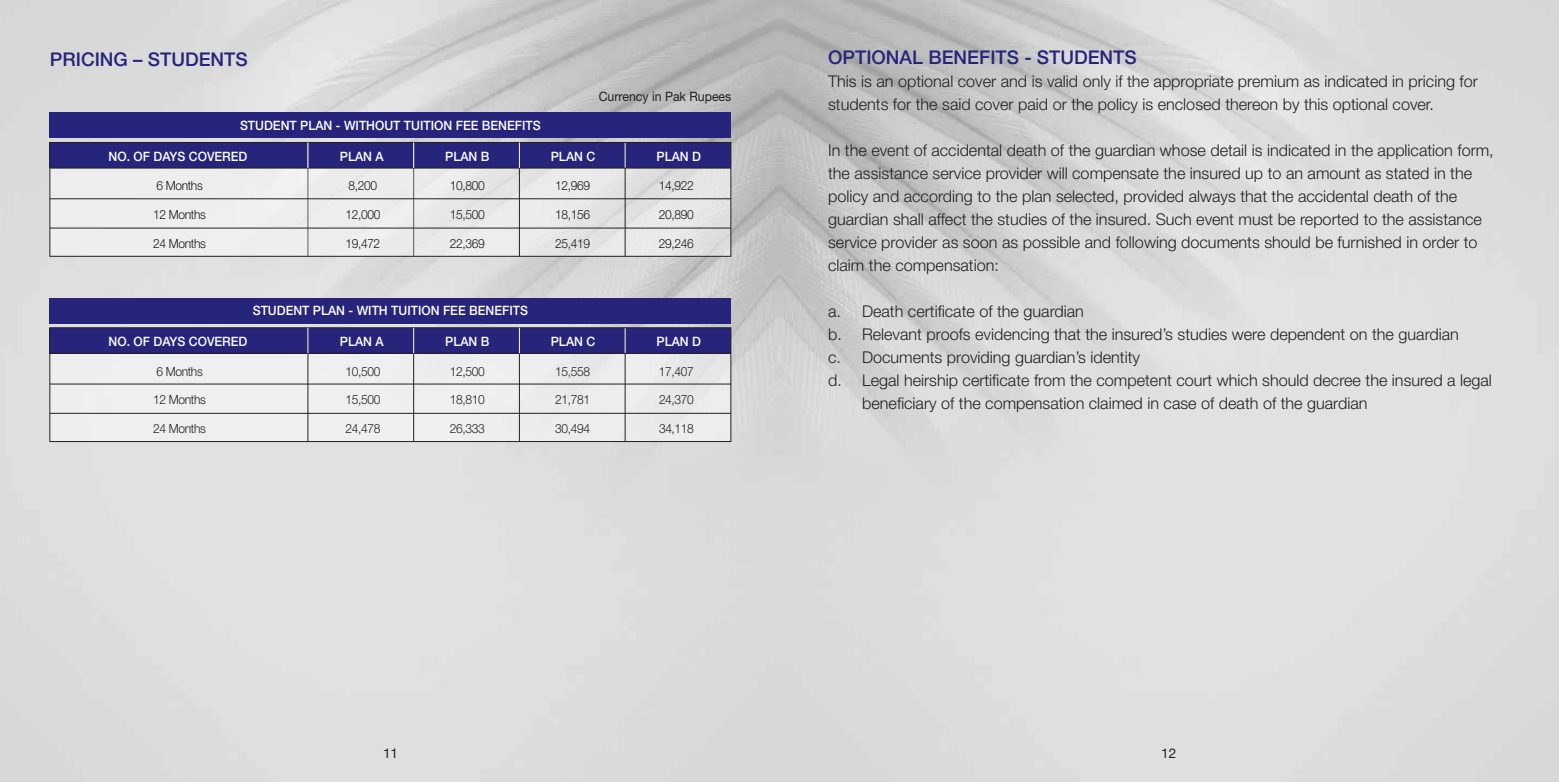
<style>
.page{position:relative;width:1559px;height:782px;background:#fff}
.page>*{position:absolute;margin:0;border:0;box-sizing:border-box;transform-origin:0 0}
.t1{font:500 18.9px "Helvetica Neue LT Std";color:#26247b}
.t2{font:300 16.2px/23px "Helvetica Neue LT Std";color:#231f20}
.t3{font:13.5px "Helvetica Neue";color:#231f20}
.t4{font:500 12.9px "Helvetica Neue LT Std";color:#fff;scale:.95 1}
.t5{font:12.9px "Helvetica Neue LT Std";color:#231f20;scale:.95 1}
.t6{font:300 12.6px "Helvetica Neue LT Std";letter-spacing:-.03em;color:#231f20;scale:.95 1}
.t7{font:300 12.6px "Helvetica Neue LT Std";letter-spacing:-.03em;color:#1a1718;scale:.95 1}
</style>
<div class="page">
<img style="left:0;top:0;width:1558px;height:781px">
<div style="left:50px;top:142px;width:680px;height:114px;background:linear-gradient(to right,#f0f0f0,#e4e4e4)"></div>
<div style="left:50px;top:142px;width:680px;height:26px;background:#26247b"></div>
<hr style="left:307px;top:142px;width:1px;height:114px;background:#595a5c">
<hr style="left:413px;top:142px;width:1px;height:114px;background:#595a5c">
<hr style="left:624px;top:142px;width:1px;height:114px;background:#231f20">
<hr style="left:519px;top:142px;width:1px;height:114px;background:#231f20">
<svg style="left:624px;top:144px;width:1px;height:24px"></svg>
<hr style="left:50px;top:168px;width:680px;height:1px;background:#231f20">
<div style="left:49px;top:142px;width:682px;height:114px;border:1px solid #231f20"></div>
<svg style="left:307px;top:142px;width:1px;height:26px"></svg>
<hr style="left:50px;top:198px;width:680px;height:1px;background:#231f20">
<hr style="left:50px;top:228px;width:680px;height:1px;background:#231f20">
<svg style="left:413px;top:142px;width:1px;height:26px"></svg>
<svg style="left:519px;top:142px;width:1px;height:26px"></svg>
<div style="left:50px;top:112px;width:680px;height:26px;background:#26247b"></div>
<div style="left:50px;top:327px;width:680px;height:114px;background:#efefef"></div>
<div style="left:50px;top:327px;width:680px;height:26px;background:#26247b"></div>
<hr style="left:307px;top:327px;width:1px;height:114px;background:#231f20">
<hr style="left:413px;top:327px;width:1px;height:114px;background:#231f20">
<hr style="left:624px;top:327px;width:1px;height:114px;background:#231f20">
<hr style="left:519px;top:327px;width:1px;height:114px;background:#231f20">
<svg style="left:624px;top:329px;width:1px;height:24px"></svg>
<hr style="left:50px;top:353px;width:680px;height:1px;background:#231f20">
<div style="left:49px;top:327px;width:682px;height:115px;border:1px solid #231f20"></div>
<svg style="left:307px;top:327px;width:1px;height:26px"></svg>
<hr style="left:50px;top:383px;width:680px;height:1px;background:#231f20">
<hr style="left:50px;top:413px;width:680px;height:1px;background:#231f20">
<svg style="left:413px;top:327px;width:1px;height:26px"></svg>
<svg style="left:519px;top:327px;width:1px;height:26px"></svg>
<div style="left:50px;top:297px;width:680px;height:26px;background:#26247b"></div>
<p class="t1" style="left:50px;top:48px;width:199px">PRICING – STUDENTS</p>
<p class="t4" style="left:240px;top:118px;width:318px">STUDENT PLAN - WITHOUT TUITION FEE BENEFITS</p>
<p class="t5" style="left:598px;top:89px;width:141px">Currency in Pak Rupees</p>
<p class="t4" style="left:108px;top:148px;width:148px">NO. OF DAYS COVERED</p>
<p class="t4" style="left:340px;top:148px;width:48px">PLAN A</p>
<p class="t4" style="left:445px;top:148px;width:48px">PLAN B</p>
<p class="t4" style="left:551px;top:148px;width:48px">PLAN C</p>
<p class="t4" style="left:656px;top:148px;width:48px">PLAN D</p>
<p class="t7" style="left:156px;top:178px;width:50px">6 Months</p>
<p class="t7" style="left:348px;top:178px;width:32px">8,200</p>
<p class="t7" style="left:450px;top:178px;width:38px">10,800</p>
<p class="t7" style="left:555px;top:178px;width:38px">12,969</p>
<p class="t7" style="left:659px;top:178px;width:38px">14,922</p>
<p class="t7" style="left:153px;top:207px;width:57px">12 Months</p>
<p class="t7" style="left:345px;top:207px;width:38px">12,000</p>
<p class="t7" style="left:450px;top:207px;width:38px">15,500</p>
<p class="t7" style="left:555px;top:207px;width:38px">18,156</p>
<p class="t7" style="left:659px;top:207px;width:38px">20,890</p>
<p class="t7" style="left:153px;top:235px;width:57px">24 Months</p>
<p class="t7" style="left:345px;top:235px;width:38px">19,472</p>
<p class="t7" style="left:450px;top:235px;width:38px">22,369</p>
<p class="t7" style="left:555px;top:235px;width:38px">25,419</p>
<p class="t7" style="left:659px;top:235px;width:38px">29,246</p>
<p class="t4" style="left:253px;top:302px;width:291px">STUDENT PLAN - WITH TUITION FEE BENEFITS</p>
<p class="t4" style="left:108px;top:333px;width:148px">NO. OF DAYS COVERED</p>
<p class="t4" style="left:340px;top:333px;width:48px">PLAN A</p>
<p class="t4" style="left:445px;top:333px;width:48px">PLAN B</p>
<p class="t4" style="left:551px;top:333px;width:48px">PLAN C</p>
<p class="t4" style="left:656px;top:333px;width:48px">PLAN D</p>
<p class="t6" style="left:156px;top:363px;width:50px">6 Months</p>
<p class="t6" style="left:345px;top:363px;width:38px">10,500</p>
<p class="t6" style="left:450px;top:363px;width:38px">12,500</p>
<p class="t6" style="left:555px;top:363px;width:38px">15,558</p>
<p class="t6" style="left:659px;top:363px;width:38px">17,407</p>
<p class="t6" style="left:153px;top:392px;width:57px">12 Months</p>
<p class="t6" style="left:345px;top:392px;width:38px">15,500</p>
<p class="t6" style="left:450px;top:392px;width:38px">18,810</p>
<p class="t6" style="left:555px;top:392px;width:38px">21,781</p>
<p class="t6" style="left:659px;top:392px;width:38px">24,370</p>
<p class="t6" style="left:153px;top:420px;width:57px">24 Months</p>
<p class="t6" style="left:345px;top:420px;width:38px">24,478</p>
<p class="t6" style="left:450px;top:420px;width:38px">26,333</p>
<p class="t6" style="left:555px;top:420px;width:38px">30,494</p>
<p class="t6" style="left:659px;top:420px;width:38px">34,118</p>
<p class="t1" style="left:828px;top:46px;width:310px">OPTIONAL BENEFITS - STUDENTS</p>
<p class="t2" style="left:828px;top:69px;width:651px">This is an optional cover and is valid only if the appropriate premium as indicated in pricing for students for the said cover paid or the policy is enclosed thereon by this optional cover.</p>
<p class="t2" style="left:828px;top:138px;width:667px">In the event of accidental death of the guardian whose detail is indicated in the application form, the assistance service provider will compensate the insured up to an amount as stated in the policy and according to the plan selected, provided always that the accidental death of the guardian shall affect the studies of the insured. Such event must be reported to the assistance service provider as soon as possible and following documents should be furnished in order to claim the compensation:</p>
<p class="t2" style="left:828px;top:299px;width:257px">a. Death certificate of the guardian</p>
<p class="t2" style="left:828px;top:322px;width:632px">b. Relevant proofs evidencing that the insured’s studies were dependent on the guardian</p>
<p class="t2" style="left:828px;top:345px;width:313px">c. Documents providing guardian’s identity</p>
<p class="t2" style="left:828px;top:368px;width:665px">d. Legal heirship certificate from the competent court which should decree the insured a legal</p>
<p class="t2" style="left:862px;top:391px;width:507px">beneficiary of the compensation claimed in case of death of the guardian</p>
<p class="t3" style="left:383px;top:743px;width:17px">11</p>
<p class="t3" style="left:1161px;top:743px;width:17px">12</p>
</div>
